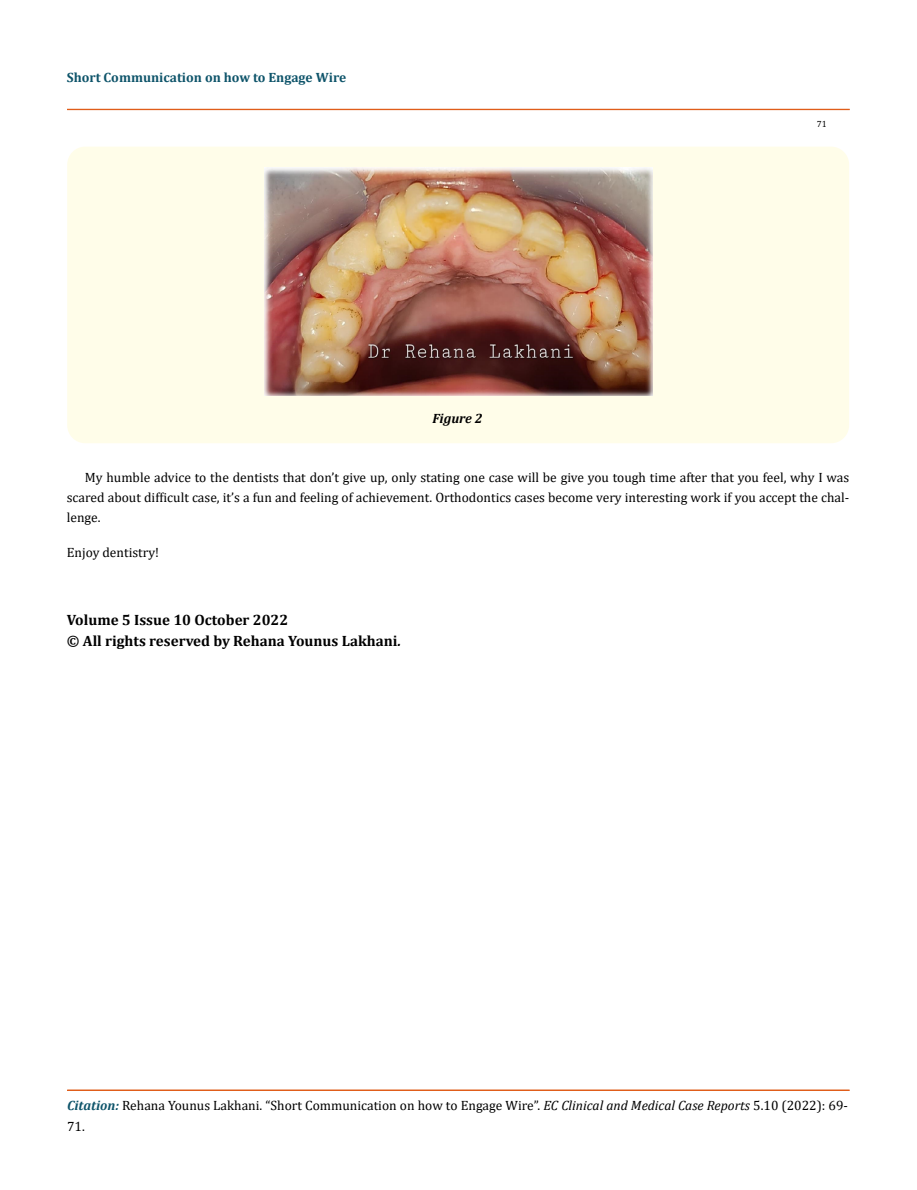
<style>
.page{position:relative;width:917px;height:1190px;background:#fff}
.page>*{position:absolute;margin:0;border:0;box-sizing:border-box;transform-origin:0 0}
.t1{font:700 15px "Cambria";color:#000}
.t2{font:13.5px/20.2px "Cambria";color:#000}
.t3{font:700 13.5px "Cambria";color:#0e546a}
.t4{font:italic 700 13.5px "Cambria";color:#000}
.t5{font:9px "Cambria";color:#000}
.s1{font-style:italic}
.s2{font-weight:700;font-style:italic;color:#0e546a}
</style>
<div class="page">
<div style="left:67px;top:109px;width:782px;height:1px;border:1px solid #e05d1a"></div>
<div style="left:67px;top:1090px;width:782px;height:1px;border:1px solid #e05d1a"></div>
<div style="left:67px;top:147px;width:782px;height:296px;background:#fffde9;border-radius:18px"></div>
<img style="left:264px;top:167px;width:388px;height:228px">
<p class="t3" style="left:67px;top:68px;width:281px">Short Communication on how to Engage Wire</p>
<p class="t4" style="left:432px;top:409px;width:52px">Figure 2</p>
<p class="t5" style="left:816px;top:118px;width:11px">71</p>
<p class="t2" style="left:67px;top:467px;width:783px;text-align:justify;text-indent:18px">My humble advice to the dentists that don’t give up, only stating one case will be give you tough time after that you feel, why I was scared about difficult case, it’s a fun and feeling of achievement. Orthodontics cases become very interesting work if you accept the chal&shy;lenge.</p>
<p class="t2" style="left:67px;top:542px;width:94px">Enjoy dentistry!</p>
<p class="t1" style="left:67px;top:609px;width:223px">Volume 5 Issue 10 October 2022</p>
<p class="t1" style="left:67px;top:630px;width:336px">© All rights reserved by Rehana Younus Lakhani<span class="s1">.</span></p>
<p class="t2" style="left:67px;top:1095px;width:782px;line-height:21px"><span class="s2">Citation:</span> Rehana Younus Lakhani. “Short Communication on how to Engage Wire”. <span class="s1">EC Clinical and Medical Case Reports</span> 5.10 (2022): 69-<br>71.</p>
</div>
